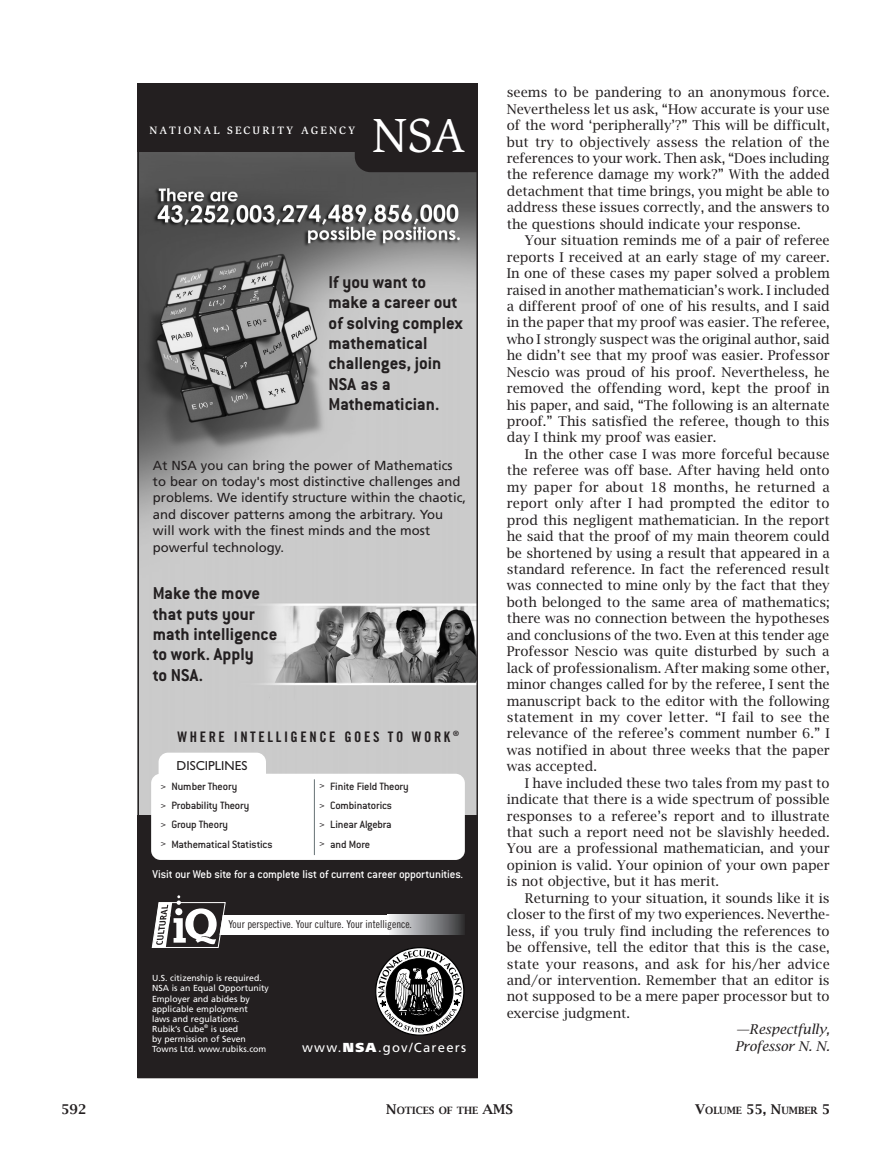
<style>
.page{position:relative;width:891px;height:1161px;background:#fff}
.page>*{position:absolute;margin:0;border:0;box-sizing:border-box;transform-origin:0 0}
.t1{font:49.2px "Slimbach";color:#fff}
.t2{font:700 18.9px/20.4px "Conduit ITC";color:#231f20}
.t3{font:14.55px "Trade Gothic Bold Cond Twenty";letter-spacing:.175em;color:#231f20}
.t4{font:13.5px/16.5px "Lucida Bright";color:#231f20;text-align:justify}
.t5{font:italic 13.5px/16.5px "Lucida Bright";letter-spacing:-.005em;color:#231f20}
.t6{font:600 13.5px "Lucida Bright";color:#231f20}
.t7{font:13.05px/16.4px "Frutiger";color:#231f20}
.t8{font:13.05px "Frutiger";letter-spacing:.095em;color:#fff}
.t9{font:13.05px "Gill Sans";color:#231f20}
.t10{font:500 12.3px "Conduit ITC";letter-spacing:-.01em;color:#fff}
.t11{font:500 11.7px/19.2px "Conduit ITC";letter-spacing:-.015em;color:#231f20}
.t12{font:10.95px "Trade Gothic Cond Eighteen";color:#231f20}
.t13{font:500 10.95px "Slimbach";letter-spacing:.19em;color:#fff}
.t14{font:600 10.05px "Lucida Bright Smallcaps";color:#231f20}
.t15{font:8.7px/10.2px "Frutiger";color:#fff}
.t16{font:500 8.7px "Conduit ITC";color:#231f20;scale:1.5 1}
.s1{font-weight:900}
.s2{font-size:13.5px}
.s3{font-family:"Lucida Bright";font-size:13.5px}
</style>
<div class="page">
<svg style="left:137px;top:83px;width:341px;height:996px;background:#8a8989"></svg>
<p class="t13" style="left:149px;top:124px;width:207px">NATIONAL SECURITY AGENCY</p>
<h1 class="t1" style="left:371px;top:107px;width:95px">NSA</h1>
<h2 class="t2" style="left:329px;top:272px;width:136px">If you want to make a career out of solving complex mathematical challenges, join<br>NSA as a<br>Mathematician.</h2>
<p class="t7" style="left:153px;top:457px;width:315px">At NSA you can bring the power of Mathematics to bear on today's most distinctive challenges and problems. We identify structure within the chaotic, and discover patterns among the arbitrary. You will work with the finest minds and the most powerful technology.</p>
<h2 class="t2" style="left:153px;top:583px;width:126px">Make the move that puts your math intelligence to work. Apply<br>to NSA.</h2>
<p class="t3" style="left:178px;top:728px;width:283px">WHERE INTELLIGENCE GOES TO WORK <sup>®</sup></p>
<p class="t9" style="left:177px;top:758px;width:72px">DISCIPLINES</p>
<p class="t11" style="left:330px;top:777px;width:80px">Finite Field Theory<br>Combinatorics<br>Linear Algebra and More</p>
<p class="t11" style="left:172px;top:777px;width:103px">Number Theory<br>Probability Theory<br>Group Theory<br>Mathematical Statistics</p>
<p class="t16" style="left:319px;top:781px;width:6px">&gt;</p>
<p class="t16" style="left:319px;top:800px;width:6px">&gt;</p>
<p class="t16" style="left:319px;top:819px;width:6px">&gt;</p>
<p class="t16" style="left:160px;top:781px;width:6px">&gt;</p>
<p class="t16" style="left:160px;top:800px;width:6px">&gt;</p>
<p class="t16" style="left:160px;top:820px;width:6px">&gt;</p>
<p class="t16" style="left:160px;top:839px;width:6px">&gt;</p>
<p class="t16" style="left:319px;top:839px;width:6px">&gt;</p>
<p class="t10" style="left:153px;top:867px;width:312px">Visit our Web site for a complete list of current career opportunities.</p>
<p class="t12" style="left:228px;top:918px;width:185px">Your perspective. Your culture. Your intelligence.</p>
<p class="t15" style="left:152px;top:973px;width:118px">U.S. citizenship is required.<br>NSA is an Equal Opportunity<br>Employer and abides by applicable employment<br>laws and regulations.<br>Rubik’s Cube<sup>®</sup> is used<br>by permission of Seven<br>Towns Ltd. www.rubiks.com</p>
<p class="t8" style="left:302px;top:1040px;width:166px">www.<span class="s1">NSA</span>.gov/Careers</p>
<p class="t4" style="left:507px;top:84px;width:325px">seems to be pandering to an anonymous force.<br>Nevertheless let us ask, “How accurate is your use of the word ‘peripherally’?” This will be difficult, but try to objectively assess the relation of the references to your work. Then ask, “Does including the reference damage my work?” With the added detachment that time brings, you might be able to address these issues correctly, and the answers to the questions should indicate your response.</p>
<p class="t4" style="left:507px;top:232px;width:325px;text-indent:18px">Your situation reminds me of a pair of referee reports I received at an early stage of my career.<br>In one of these cases my paper solved a problem raised in another mathematician’s work. I included a different proof of one of his results, and I said in the paper that my proof was easier. The referee, who I strongly suspect was the original author, said he didn’t see that my proof was easier. Professor Nescio was proud of his proof. Nevertheless, he removed the offending word, kept the proof in his paper, and said, “The following is an alternate proof.” This satisfied the referee, though to this day I think my proof was easier.</p>
<p class="t4" style="left:507px;top:446px;width:325px;text-indent:18px">In the other case I was more forceful because the referee was off base. After having held onto my paper for about 18 months, he returned a report only after I had prompted the editor to prod this negligent mathematician. In the report he said that the proof of my main theorem could be shortened by using a result that appeared in a standard reference. In fact the referenced result was connected to mine only by the fact that they both belonged to the same area of mathematics; there was no connection between the hypotheses and conclusions of the two. Even at this tender age Professor Nescio was quite disturbed by such a lack of professionalism. After making some other, minor changes called for by the referee, I sent the manuscript back to the editor with the following statement in my cover letter. “I fail to see the relevance of the referee’s comment number 6.” I was notified in about three weeks that the paper was accepted.</p>
<p class="t4" style="left:507px;top:774px;width:324px;text-indent:18px">I have included these two tales from my past to indicate that there is a wide spectrum of possible responses to a referee’s report and to illustrate that such a report need not be slavishly heeded.<br>You are a professional mathematician, and your opinion is valid. Your opinion of your own paper is not objective, but it has merit.</p>
<p class="t4" style="left:507px;top:889px;width:325px;text-indent:18px">Returning to your situation, it sounds like it is closer to the first of my two experiences. Neverthe&shy;less, if you truly find including the references to be offensive, tell the editor that this is the case, state your reasons, and ask for his/her advice and/or intervention. Remember that an editor is not supposed to be a mere paper processor but to exercise judgment.</p>
<p class="t5" style="left:735px;top:1021px;width:96px">—Respectfully,<br>Professor N. N.</p>
<p class="t6" style="left:61px;top:1101px;width:27px">592</p>
<p class="t14" style="left:386px;top:1105px;width:124px"><span class="s2">N</span>OTICES OF THE <span class="s2">AMS</span></p>
<p class="t14" style="left:695px;top:1105px;width:137px"><span class="s2">V</span>OLUME <span class="s3">55,</span> <span class="s2">N</span>UMBER <span class="s3">5</span></p>
</div>
